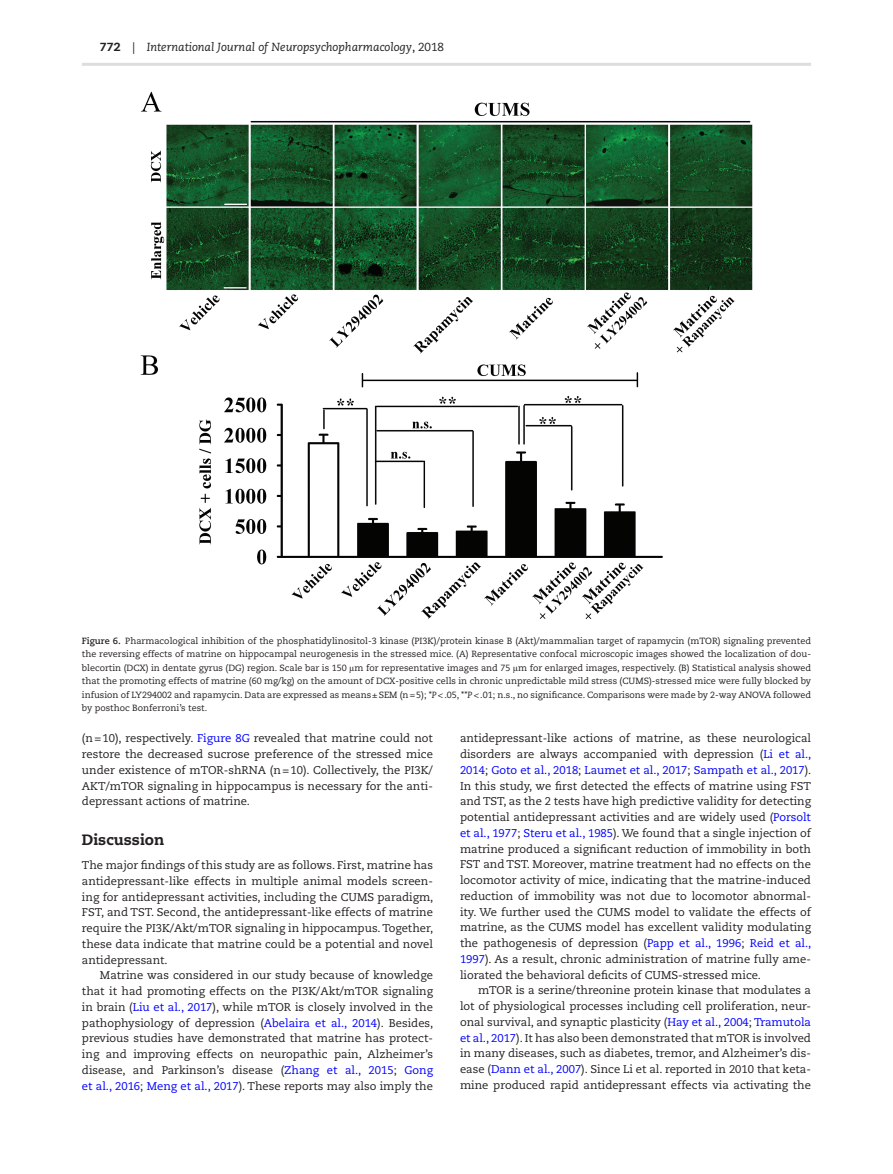
<style>
.page{position:relative;width:893px;height:1174px;background:#fff}
.page>*{position:absolute;margin:0;border:0;box-sizing:border-box;transform-origin:0 0}
.t1{font:800 15px "Caecilia LT Std";color:#231f20}
.t2{font:italic 11.7px "Caecilia LT Std";color:#231f20}
.t3{font:11.25px/15.8px "Caecilia LT Std";color:#231f20;text-align:justify}
.t4{font:9px/13.5px "Caecilia LT Std";color:#231f20;text-align:justify}
.s1{font-weight:800;font-style:normal}
.s2{font-style:normal}
.s3{font-weight:700}
.s4{font-family:"Gandhari Unicode"}
.s5{font-style:italic}
.s6{color:#00f}
</style>
<div class="page">
<hr style="left:82px;top:63px;width:729px;height:3px;background:#dcdddf">
<img style="left:140px;top:91px;width:612px;height:528px">
<p class="t2" style="left:100px;top:40px;width:346px"><span class="s1">772</span> <span class="s2">|</span> International Journal of Neuropsychopharmacology<span class="s2">, 2018</span></p>
<p class="t4" style="left:82px;top:634px;width:731px"><span class="s3">Figure 6.</span> Pharmacological inhibition of the phosphatidylinositol-3 kinase (PI3K)/protein kinase B (Akt)/mammalian target of rapamycin (mTOR) signaling prevented the reversing effects of matrine on hippocampal neurogenesis in the stressed mice. (A) Representative confocal microscopic images showed the localization of dou&shy;blecortin (DCX) in dentate gyrus (DG) region. Scale bar is 150 <span class="s4">μ</span>m for representative images and 75 <span class="s4">μ</span>m for enlarged images, respectively. (B) Statistical analysis showed that the promoting effects of matrine (60 mg/kg) on the amount of DCX-positive cells in chronic unpredictable mild stress (CUMS)-stressed mice were fully blocked by infusion of LY294002 and rapamycin. Data are expressed as means±SEM (n=5); *<span class="s5">P&lt;</span>.05, **<span class="s5">P&lt;</span>.01; n.s., no significance. Comparisons were made by 2-way ANOVA followed by posthoc Bonferroni’s test.</p>
<p class="t3" style="left:82px;top:731px;width:353px">(n=10), respectively. <span class="s6">Figure 8G</span> revealed that matrine could not restore the decreased sucrose preference of the stressed mice under existence of mTOR-shRNA (n=10). Collectively, the PI3K/ AKT/mTOR signaling in hippocampus is necessary for the anti&shy;depressant actions of matrine.</p>
<h1 class="t1" style="left:82px;top:830px;width:84px">Discussion</h1>
<p class="t3" style="left:82px;top:857px;width:353px">The major findings of this study are as follows. First, matrine has antidepressant-like effects in multiple animal models screen&shy;ing for antidepressant activities, including the CUMS paradigm, FST, and TST. Second, the antidepressant-like effects of matrine require the PI3K/Akt/mTOR signaling in hippocampus. Together, these data indicate that matrine could be a potential and novel antidepressant.</p>
<p class="t3" style="left:82px;top:968px;width:353px;text-indent:18px">Matrine was considered in our study because of knowledge that it had promoting effects on the PI3K/Akt/mTOR signaling in brain (<span class="s6">Liu et al., 2017</span>), while mTOR is closely involved in the pathophysiology of depression (<span class="s6">Abelaira et al., 2014</span>). Besides, previous studies have demonstrated that matrine has protect&shy;ing and improving effects on neuropathic pain, Alzheimer’s disease, and Parkinson’s disease (<span class="s6">Zhang et al., 2015</span>; <span class="s6">Gong et al., 2016</span>; <span class="s6">Meng et al., 2017</span>). These reports may also imply the</p>
<p class="t3" style="left:460px;top:731px;width:353px">antidepressant-like actions of matrine, as these neurological disorders are always accompanied with depression (<span class="s6">Li et al., 2014</span>; <span class="s6">Goto et al., 2018</span>; <span class="s6">Laumet et al., 2017</span>; <span class="s6">Sampath et al., 2017</span>).<br>In this study, we first detected the effects of matrine using FST and TST, as the 2 tests have high predictive validity for detecting potential antidepressant activities and are widely used (<span class="s6">Porsolt et al., 1977</span>; <span class="s6">Steru et al., 1985</span>). We found that a single injection of matrine produced a significant reduction of immobility in both FST and TST. Moreover, matrine treatment had no effects on the locomotor activity of mice, indicating that the matrine-induced reduction of immobility was not due to locomotor abnormal&shy;ity. We further used the CUMS model to validate the effects of matrine, as the CUMS model has excellent validity modulating the pathogenesis of depression (<span class="s6">Papp et al., 1996</span>; <span class="s6">Reid et al., 1997</span>). As a result, chronic administration of matrine fully ame&shy;liorated the behavioral deficits of CUMS-stressed mice.</p>
<p class="t3" style="left:460px;top:983px;width:353px;text-indent:18px">mTOR is a serine/threonine protein kinase that modulates a lot of physiological processes including cell proliferation, neur&shy;onal survival, and synaptic plasticity (<span class="s6">Hay et al., 2004</span>; <span class="s6">Tramutola et al., 2017</span>). It has also been demonstrated that mTOR is involved in many diseases, such as diabetes, tremor, and Alzheimer’s dis&shy;ease (<span class="s6">Dann et al., 2007</span>). Since Li et al. reported in 2010 that keta&shy;mine produced rapid antidepressant effects via activating the</p>
</div>
